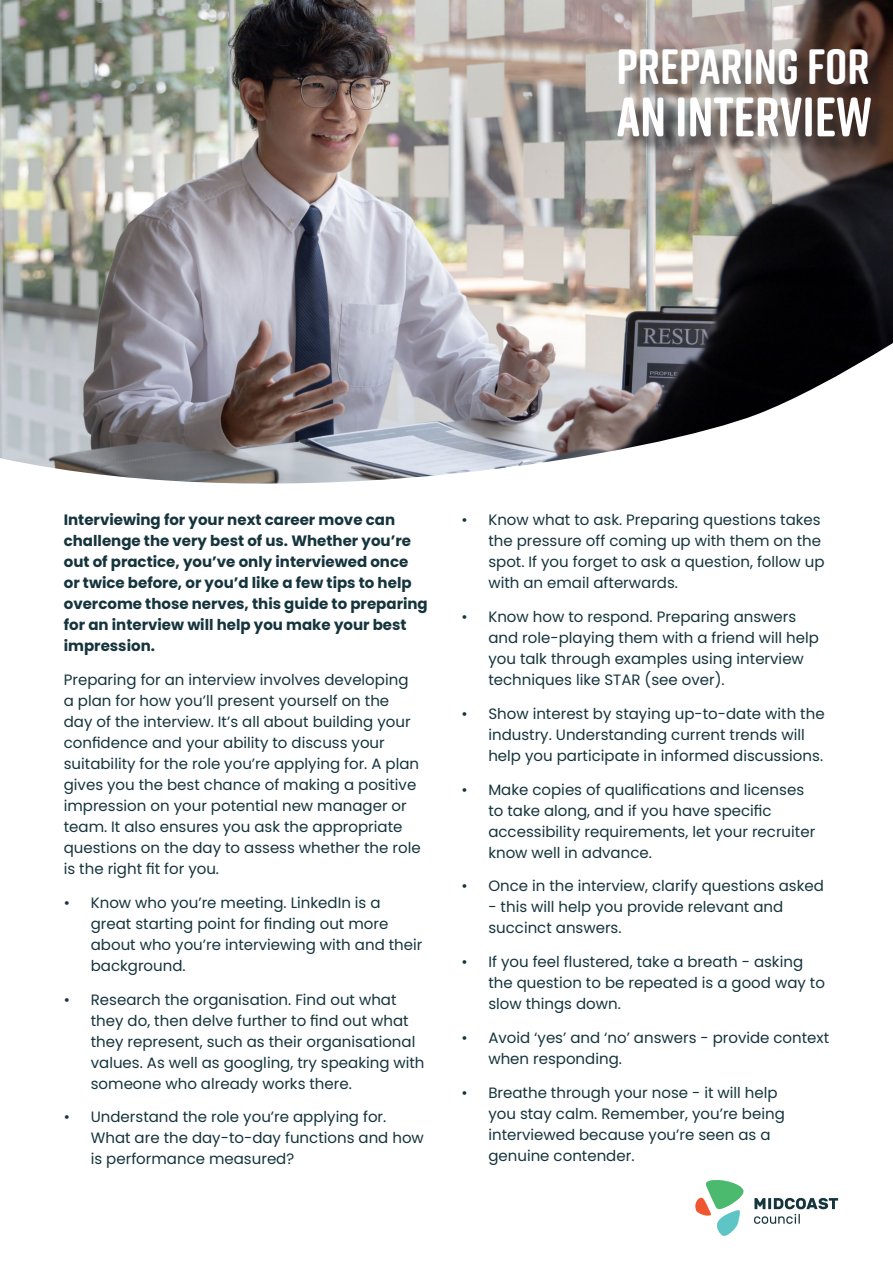
<style>
.page{position:relative;width:893px;height:1263px;background:#fff}
.page>*{position:absolute;margin:0;border:0;box-sizing:border-box;transform-origin:0 0}
.t1{font:700 55.5px "Rift Soft";color:#fff}
.t2{font:700 49.5px "Rift Soft";color:#fff}
.Body_Copy{font:15px/21px "Poppins";color:#15343c}
.Body_Copy_First_Paragraph{font:700 15px/21px "Poppins";color:#15343c}
</style>
<div class="page">
<img style="left:0;top:0;width:893px;height:484px">
<svg style="left:754px;top:1198px;width:84px;height:26px"></svg>
<svg style="left:695px;top:1180px;width:49px;height:56px"></svg>
<div style="left:620px;top:51px;width:269px;height:104px;background:#231f20;opacity:.75"></div>
<p class="t2" style="left:617px;top:31px;width:255px">PREPARING FOR</p>
<p class="t1" style="left:617px;top:77px;width:257px">AN INTERVIEW</p>
<p class="Body_Copy_First_Paragraph" style="left:64px;top:510px;width:366px">Interviewing for your next career move can challenge the very best of us. Whether you’re out of practice, you’ve only interviewed once or twice before, or you’d like a few tips to help overcome those nerves, this guide to preparing for an interview will help you make your best impression.</p>
<p class="Body_Copy" style="left:64px;top:669px;width:358px">Preparing for an interview involves developing a plan for how you’ll present yourself on the day of the interview. It’s all about building your confidence and your ability to discuss your suitability for the role you’re applying for. A plan gives you the best chance of making a positive impression on your potential new manager or team. It also ensures you ask the appropriate questions on the day to assess whether the role is the right fit for you.</p>
<p class="Body_Copy" style="left:91px;top:892px;width:333px;text-indent:-27px">• Know who you’re meeting. LinkedIn is a great starting point for finding out more about who you’re interviewing with and their background.</p>
<p class="Body_Copy" style="left:91px;top:989px;width:335px;text-indent:-27px">• Research the organisation. Find out what they do, then delve further to find out what they represent, such as their organisational values. As well as googling, try speaking with someone who already works there.</p>
<p class="Body_Copy" style="left:91px;top:1107px;width:335px;text-indent:-27px">• Understand the role you’re applying for.<br>What are the day-to-day functions and how is performance measured?</p>
<p class="Body_Copy" style="left:488px;top:510px;width:338px;text-indent:-27px">• Know what to ask. Preparing questions takes the pressure off coming up with them on the spot. If you forget to ask a question, follow up with an email afterwards.</p>
<p class="Body_Copy" style="left:488px;top:606px;width:332px;text-indent:-27px">• Know how to respond. Preparing answers and role-playing them with a friend will help you talk through examples using interview techniques like STAR (see over).</p>
<p class="Body_Copy" style="left:488px;top:703px;width:338px;text-indent:-27px">• Show interest by staying up-to-date with the industry. Understanding current trends will help you participate in informed discussions.</p>
<p class="Body_Copy" style="left:488px;top:779px;width:328px;text-indent:-27px">• Make copies of qualifications and licenses to take along, and if you have specific accessibility requirements, let your recruiter know well in advance.</p>
<p class="Body_Copy" style="left:461px;top:876px;width:364px">• Once in the interview, clarify questions asked</p>
<p class="Body_Copy" style="left:488px;top:897px;width:296px">- this will help you provide relevant and succinct answers.</p>
<p class="Body_Copy" style="left:488px;top:951px;width:338px;text-indent:-27px">• If you feel flustered, take a breath - asking the question to be repeated is a good way to slow things down.</p>
<p class="Body_Copy" style="left:488px;top:1027px;width:342px;text-indent:-27px">• Avoid ‘yes’ and ‘no’ answers - provide context when responding.</p>
<p class="Body_Copy" style="left:488px;top:1082px;width:298px;text-indent:-27px">• Breathe through your nose - it will help you stay calm. Remember, you’re being interviewed because you’re seen as a genuine contender.</p>
</div>
